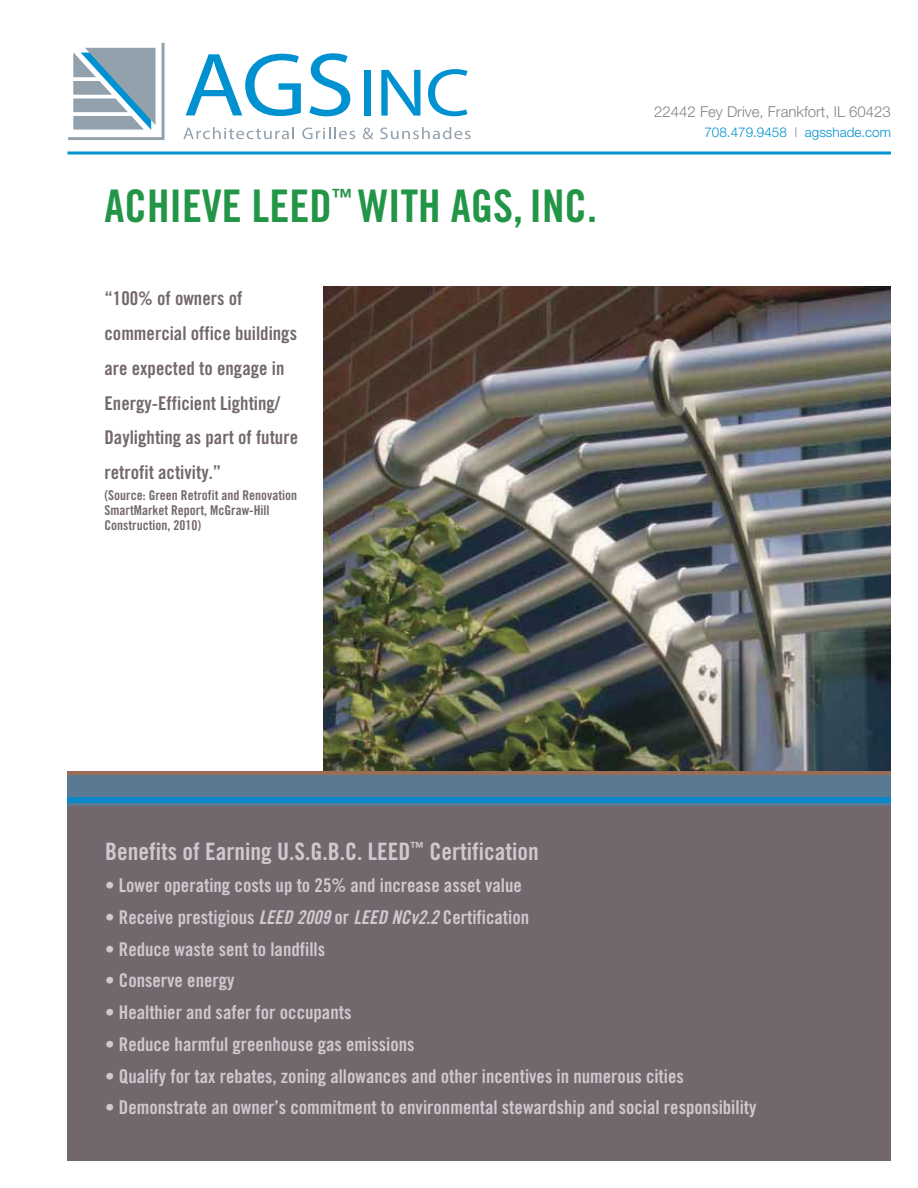
<style>
.page{position:relative;width:918px;height:1188px;background:#fff}
.page>*{position:absolute;margin:0;border:0;box-sizing:border-box;transform-origin:0 0}
.t1{font:45px "Trade Gothic Bold Cond Twenty";color:#229546}
.t2{font:24px "Trade Gothic Bold Cond Twenty";color:#cfc9ce}
.t3{font:18.9px "Trade Gothic Bold Cond Twenty";color:#cfc9ce}
.t4{font:18.9px/34.8px "Trade Gothic Bold Cond Twenty";color:#72676d}
.t5{font:300 15px "Helvetica Neue";color:#808285}
.t6{font:13.5px/15px "Trade Gothic Bold Cond Twenty";color:#72676d}
.t7{font:300 13.5px "Helvetica Neue";color:#0091d1}
.s1{color:#808285}
.s2{font-family:"Trade Gothic Bold Cond Twenty Obl"}
</style>
<div class="page">
<svg style="left:68px;top:43px;width:97px;height:97px"></svg>
<svg style="left:186px;top:54px;width:115px;height:62px"></svg>
<svg style="left:309px;top:53px;width:41px;height:63px"></svg>
<div style="left:364px;top:70px;width:7px;height:46px;background:#0091d1"></div>
<svg style="left:381px;top:70px;width:39px;height:46px"></svg>
<svg style="left:428px;top:69px;width:40px;height:47px"></svg>
<svg style="left:183px;top:127px;width:111px;height:12px"></svg>
<svg style="left:302px;top:127px;width:53px;height:12px"></svg>
<svg style="left:363px;top:128px;width:10px;height:11px"></svg>
<svg style="left:380px;top:127px;width:91px;height:12px"></svg>
<hr style="left:68px;top:151px;width:823px;height:3px;background:#0091d1">
<img style="left:324px;top:287px;width:567px;height:484px">
<div style="left:68px;top:801px;width:823px;height:360px;background:#72676d"></div>
<div style="left:68px;top:773px;width:823px;height:32px;background:#5a7993"></div>
<div style="left:68px;top:797px;width:823px;height:6px;background:#0b88ca"></div>
<hr style="left:68px;top:771px;width:823px;height:3px;background:#986c55">
<h1 class="t1" style="left:105px;top:178px;width:494px">ACHIEVE LEED<sup>™</sup> WITH AGS, INC.</h1>
<p class="t4" style="left:105px;top:281px;width:195px">“100% of owners of commercial office buildings are expected to engage in<br>Energy-Efficient Lighting/<br>Daylighting as part of future retrofit activity.”</p>
<p class="t6" style="left:105px;top:488px;width:194px">(Source: Green Retrofit and Renovation<br>SmartMarket Report, McGraw-Hill<br>Construction, 2010)</p>
<p class="t5" style="left:654px;top:103px;width:238px">22442 Fey Drive, Frankfort, IL 60423</p>
<p class="t7" style="left:704px;top:124px;width:188px">708.479.9458 <span class="s1">|</span> agsshade.com</p>
<p class="t2" style="left:105px;top:837px;width:435px">Benefits of Earning U.S.G.B.C. LEED<sup>™</sup> Certification</p>
<p class="t3" style="left:105px;top:874px;width:418px">• Lower operating costs up to 25% and increase asset value</p>
<p class="t3" style="left:105px;top:906px;width:426px">• Receive prestigious <span class="s2">LEED 2009</span> or <span class="s2">LEED NCv2.2</span> Certification</p>
<p class="t3" style="left:105px;top:937px;width:221px">• Reduce waste sent to landfills</p>
<p class="t3" style="left:105px;top:969px;width:131px">• Conserve energy</p>
<p class="t3" style="left:105px;top:1001px;width:248px">• Healthier and safer for occupants</p>
<p class="t3" style="left:105px;top:1033px;width:311px">• Reduce harmful greenhouse gas emissions</p>
<p class="t3" style="left:105px;top:1064px;width:580px">• Qualify for tax rebates, zoning allowances and other incentives in numerous cities</p>
<p class="t3" style="left:105px;top:1096px;width:653px">• Demonstrate an owner’s commitment to environmental stewardship and social responsibility</p>
</div>
